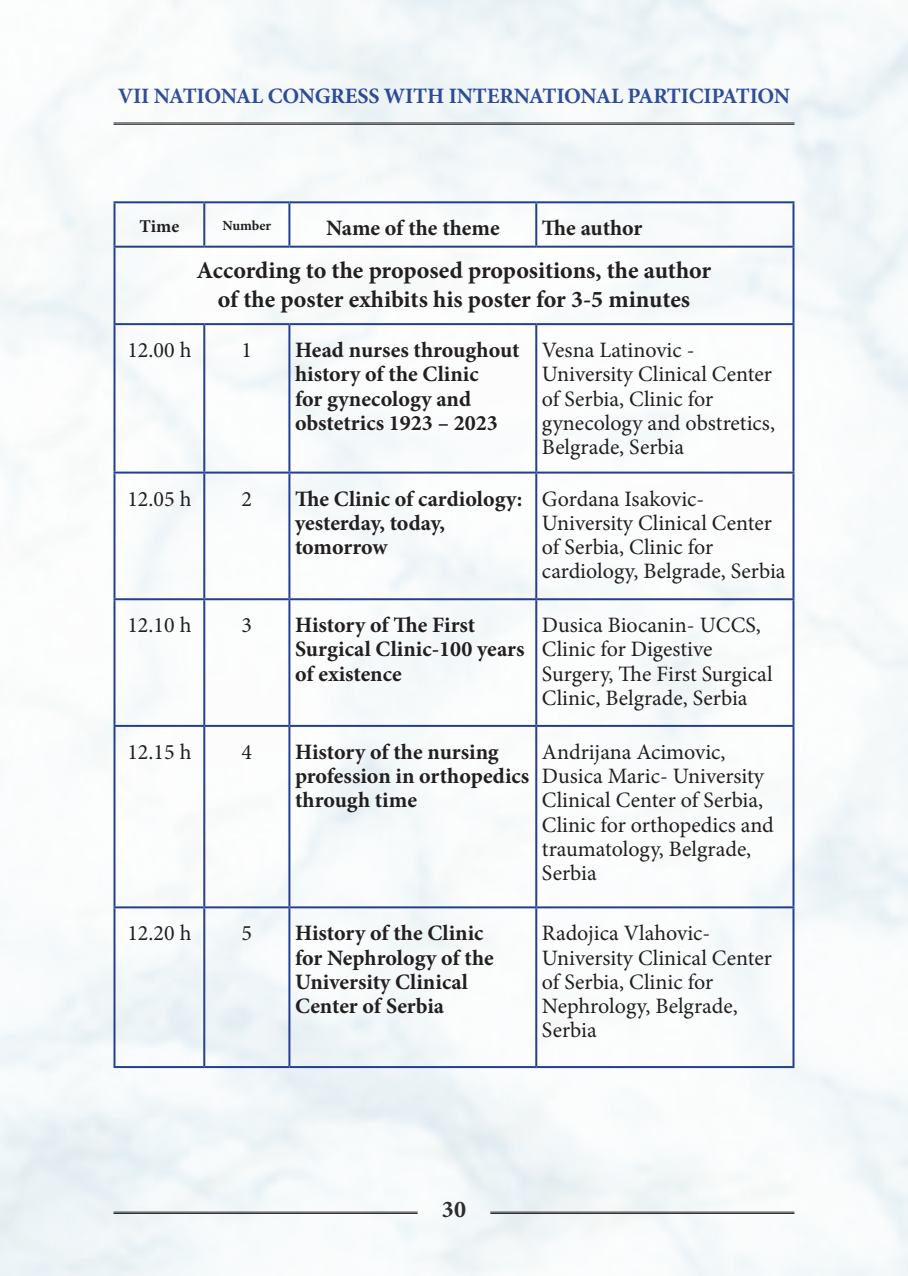
<style>
.page{position:relative;width:908px;height:1276px;background:#fff}
.page>*{position:absolute;margin:0;border:0;box-sizing:border-box;transform-origin:0 0}
.t1{font:700 24px/28.8px "Minion Pro";letter-spacing:-.005em;color:#231f20;text-align:center}
.t2{font:22px/24.2px "Minion Pro";color:#231f20}
.t3{font:700 22px/24.2px "Minion Pro";color:#231f20}
.t4{font:700 22px "Minion Pro";letter-spacing:-.01em;color:#253f8e}
.t5{font:700 18px "Minion Pro";color:#231f20}
.t6{font:700 14px "Minion Pro";letter-spacing:-.005em;color:#231f20}
</style>
<div class="page">
<img style="left:0;top:0;width:907px;height:1276px">
<hr style="left:113px;top:201px;width:91px;height:2px;background:#253f8e">
<hr style="left:113px;top:203px;width:2px;height:43px;background:#253f8e">
<hr style="left:204px;top:201px;width:85px;height:2px;background:#253f8e">
<hr style="left:203px;top:203px;width:2px;height:43px;background:#253f8e">
<hr style="left:289px;top:201px;width:247px;height:2px;background:#253f8e">
<hr style="left:288px;top:203px;width:2px;height:43px;background:#253f8e">
<hr style="left:536px;top:201px;width:258px;height:2px;background:#253f8e">
<hr style="left:535px;top:203px;width:2px;height:43px;background:#253f8e">
<hr style="left:792px;top:203px;width:2px;height:43px;background:#253f8e">
<hr style="left:113px;top:246px;width:91px;height:2px;background:#253f8e">
<hr style="left:113px;top:248px;width:2px;height:75px;background:#253f8e">
<hr style="left:204px;top:246px;width:85px;height:2px;background:#253f8e">
<hr style="left:289px;top:246px;width:247px;height:2px;background:#253f8e">
<hr style="left:536px;top:246px;width:258px;height:2px;background:#253f8e">
<hr style="left:792px;top:248px;width:2px;height:75px;background:#253f8e">
<hr style="left:113px;top:323px;width:91px;height:2px;background:#253f8e">
<hr style="left:113px;top:325px;width:2px;height:146px;background:#253f8e">
<hr style="left:204px;top:323px;width:85px;height:2px;background:#253f8e">
<hr style="left:203px;top:325px;width:2px;height:146px;background:#253f8e">
<hr style="left:289px;top:323px;width:247px;height:2px;background:#253f8e">
<hr style="left:288px;top:325px;width:2px;height:146px;background:#253f8e">
<hr style="left:536px;top:323px;width:258px;height:2px;background:#253f8e">
<hr style="left:535px;top:325px;width:2px;height:146px;background:#253f8e">
<hr style="left:792px;top:325px;width:2px;height:146px;background:#253f8e">
<hr style="left:113px;top:471px;width:91px;height:2px;background:#253f8e">
<hr style="left:113px;top:473px;width:2px;height:125px;background:#253f8e">
<hr style="left:204px;top:471px;width:85px;height:2px;background:#253f8e">
<hr style="left:203px;top:473px;width:2px;height:125px;background:#253f8e">
<hr style="left:289px;top:471px;width:247px;height:2px;background:#253f8e">
<hr style="left:288px;top:473px;width:2px;height:125px;background:#253f8e">
<hr style="left:536px;top:471px;width:258px;height:2px;background:#253f8e">
<hr style="left:535px;top:473px;width:2px;height:125px;background:#253f8e">
<hr style="left:792px;top:473px;width:2px;height:125px;background:#253f8e">
<hr style="left:113px;top:598px;width:91px;height:2px;background:#253f8e">
<hr style="left:113px;top:600px;width:2px;height:125px;background:#253f8e">
<hr style="left:204px;top:598px;width:85px;height:2px;background:#253f8e">
<hr style="left:203px;top:600px;width:2px;height:125px;background:#253f8e">
<hr style="left:289px;top:598px;width:247px;height:2px;background:#253f8e">
<hr style="left:288px;top:600px;width:2px;height:125px;background:#253f8e">
<hr style="left:536px;top:598px;width:258px;height:2px;background:#253f8e">
<hr style="left:535px;top:600px;width:2px;height:125px;background:#253f8e">
<hr style="left:792px;top:600px;width:2px;height:125px;background:#253f8e">
<hr style="left:113px;top:725px;width:91px;height:2px;background:#253f8e">
<hr style="left:113px;top:727px;width:2px;height:179px;background:#253f8e">
<hr style="left:204px;top:725px;width:85px;height:2px;background:#253f8e">
<hr style="left:203px;top:727px;width:2px;height:179px;background:#253f8e">
<hr style="left:289px;top:725px;width:247px;height:2px;background:#253f8e">
<hr style="left:288px;top:727px;width:2px;height:179px;background:#253f8e">
<hr style="left:536px;top:725px;width:258px;height:2px;background:#253f8e">
<hr style="left:535px;top:727px;width:2px;height:179px;background:#253f8e">
<hr style="left:792px;top:727px;width:2px;height:179px;background:#253f8e">
<hr style="left:113px;top:906px;width:91px;height:2px;background:#253f8e">
<hr style="left:113px;top:908px;width:2px;height:158px;background:#253f8e">
<hr style="left:204px;top:906px;width:85px;height:2px;background:#253f8e">
<hr style="left:203px;top:908px;width:2px;height:158px;background:#253f8e">
<hr style="left:289px;top:906px;width:247px;height:2px;background:#253f8e">
<hr style="left:288px;top:908px;width:2px;height:158px;background:#253f8e">
<hr style="left:536px;top:906px;width:258px;height:2px;background:#253f8e">
<hr style="left:535px;top:908px;width:2px;height:158px;background:#253f8e">
<hr style="left:792px;top:908px;width:2px;height:158px;background:#253f8e">
<hr style="left:113px;top:1066px;width:91px;height:2px;background:#253f8e">
<hr style="left:204px;top:1066px;width:85px;height:2px;background:#253f8e">
<hr style="left:289px;top:1066px;width:247px;height:2px;background:#253f8e">
<hr style="left:536px;top:1066px;width:258px;height:2px;background:#253f8e">
<p class="t4" style="left:118px;top:80px;width:673px">VII NATIONAL CONGRESS WITH INTERNATIONAL PARTICIPATION</p>
<p class="t5" style="left:139px;top:214px;width:41px">Time</p>
<p class="t6" style="left:222px;top:215px;width:50px">Number</p>
<p class="t3" style="left:326px;top:216px;width:175px">Name of the theme</p>
<p class="t3" style="left:541px;top:216px;width:102px">The author</p>
<p class="t1" style="left:196px;top:256px;width:516px">According to the proposed propositions, the author of the poster exhibits his poster for 3-5 minutes</p>
<p class="t2" style="left:127px;top:338px;width:65px">12.00 h</p>
<p class="t2" style="left:241px;top:338px;width:12px">1</p>
<p class="t3" style="left:295px;top:338px;width:226px">Head nurses throughout history of the Clinic<br>for gynecology and obstetrics 1923 – 2023</p>
<p class="t2" style="left:541px;top:338px;width:234px">Vesna Latinovic -<br>University Clinical Center of Serbia, Clinic for gynecology and obstretics,<br>Belgrade, Serbia</p>
<p class="t2" style="left:127px;top:486px;width:65px">12.05 h</p>
<p class="t2" style="left:241px;top:486px;width:12px">2</p>
<p class="t3" style="left:295px;top:486px;width:229px">The Clinic of cardiology: yesterday, today, tomorrow</p>
<p class="t2" style="left:541px;top:486px;width:245px">Gordana Isakovic-<br>University Clinical Center of Serbia, Clinic for cardiology, Belgrade, Serbia</p>
<p class="t2" style="left:127px;top:613px;width:65px">12.10 h</p>
<p class="t2" style="left:241px;top:613px;width:12px">3</p>
<p class="t3" style="left:295px;top:613px;width:231px">History of The First<br>Surgical Clinic-100 years of existence</p>
<p class="t2" style="left:541px;top:613px;width:232px">Dusica Biocanin- UCCS,<br>Clinic for Digestive<br>Surgery, The First Surgical<br>Clinic, Belgrade, Serbia</p>
<p class="t2" style="left:127px;top:740px;width:65px">12.15 h</p>
<p class="t2" style="left:241px;top:740px;width:12px">4</p>
<p class="t3" style="left:295px;top:739px;width:236px">History of the nursing profession in orthopedics through time</p>
<p class="t2" style="left:541px;top:740px;width:233px">Andrijana Acimovic,<br>Dusica Maric- University<br>Clinical Center of Serbia,<br>Clinic for orthopedics and traumatology, Belgrade,<br>Serbia</p>
<p class="t2" style="left:127px;top:921px;width:65px">12.20 h</p>
<p class="t2" style="left:241px;top:921px;width:12px">5</p>
<p class="t3" style="left:295px;top:921px;width:200px">History of the Clinic for Nephrology of the<br>University Clinical<br>Center of Serbia</p>
<p class="t2" style="left:541px;top:921px;width:231px">Radojica Vlahovic-<br>University Clinical Center of Serbia, Clinic for<br>Nephrology, Belgrade,<br>Serbia</p>
<p class="t1" style="left:442px;top:1194px;width:25px">30</p>
</div>
